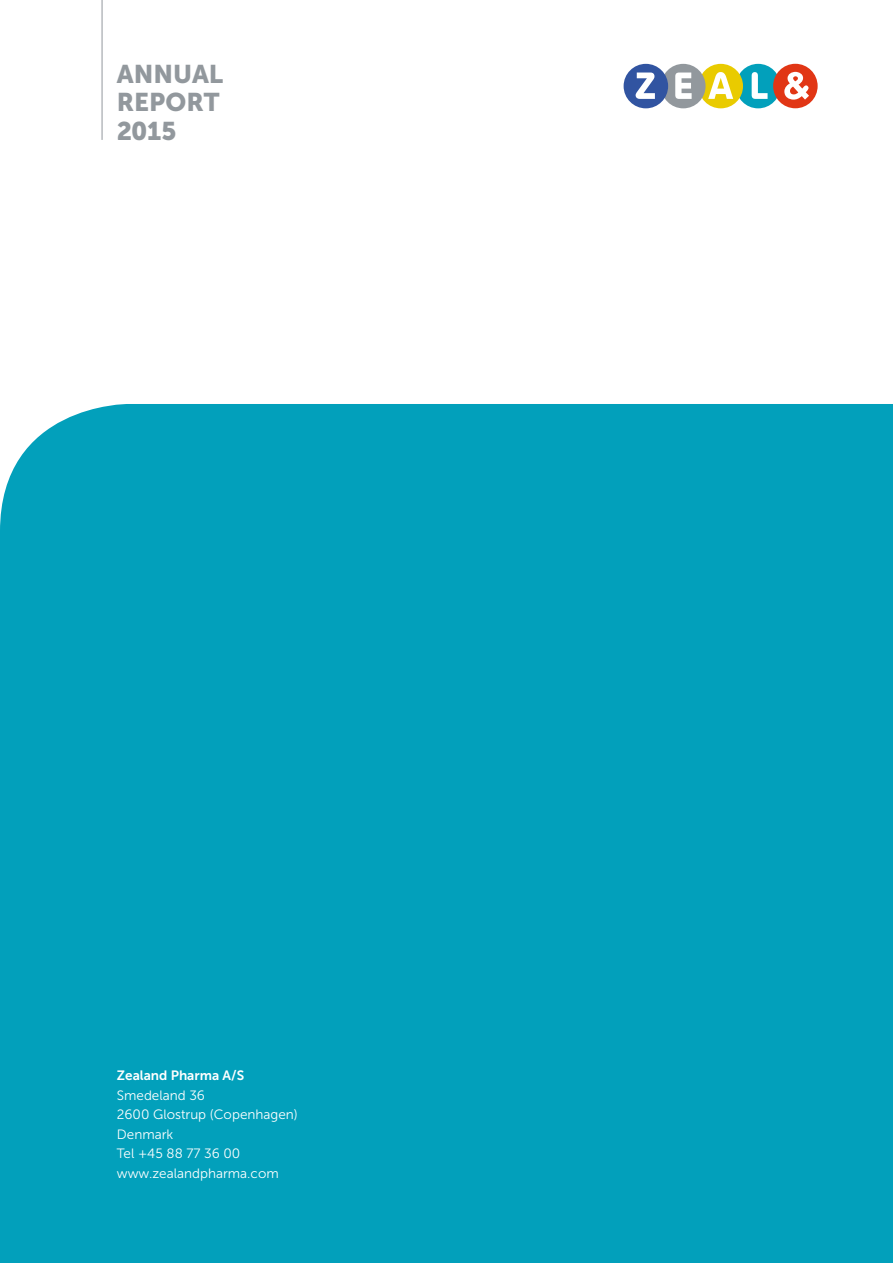
<style>
.page{position:relative;width:893px;height:1263px;background:#fff}
.page>*{position:absolute;margin:0;border:0;box-sizing:border-box;transform-origin:0 0}
.t1{font:25.5px/28.5px "Museo Sans 900";color:#92989d}
.t2{font:13.5px/19.5px "Museo Sans 300";color:#fff}
.t3{font:13.5px "Museo Sans 700";color:#fff}
</style>
<div class="page">
<div style="left:0;top:404px;width:893px;height:859px;background:#02a0bb"></div>
<hr style="left:102px;top:0;width:1px;height:140px;background:#92989d">
<div style="left:736px;top:64px;width:44px;height:44px;background:#02a0bb;border-radius:50%"></div>
<svg style="left:752px;top:72px;width:16px;height:27px"></svg>
<div style="left:698px;top:64px;width:45px;height:44px;background:#e9cb00;border-radius:50%"></div>
<svg style="left:708px;top:72px;width:25px;height:27px"></svg>
<div style="left:661px;top:64px;width:45px;height:44px;background:#92989d;border-radius:50%"></div>
<svg style="left:675px;top:73px;width:17px;height:26px"></svg>
<div style="left:624px;top:64px;width:44px;height:44px;background:#3154a1;border-radius:50%"></div>
<svg style="left:635px;top:73px;width:20px;height:26px"></svg>
<div style="left:773px;top:64px;width:45px;height:44px;background:#e13615;border-radius:50%"></div>
<svg style="left:784px;top:72px;width:25px;height:28px"></svg>
<h1 class="t1" style="left:117px;top:60px;width:108px">ANNUAL<br>REPORT<br>2015</h1>
<p class="t3" style="left:117px;top:1068px;width:129px">Zealand Pharma A/S</p>
<p class="t2" style="left:117px;top:1085px;width:182px">Smedeland 36<br>2600 Glostrup (Copenhagen)<br>Denmark<br>Tel +45 88 77 36 00 www.zealandpharma.com</p>
</div>
